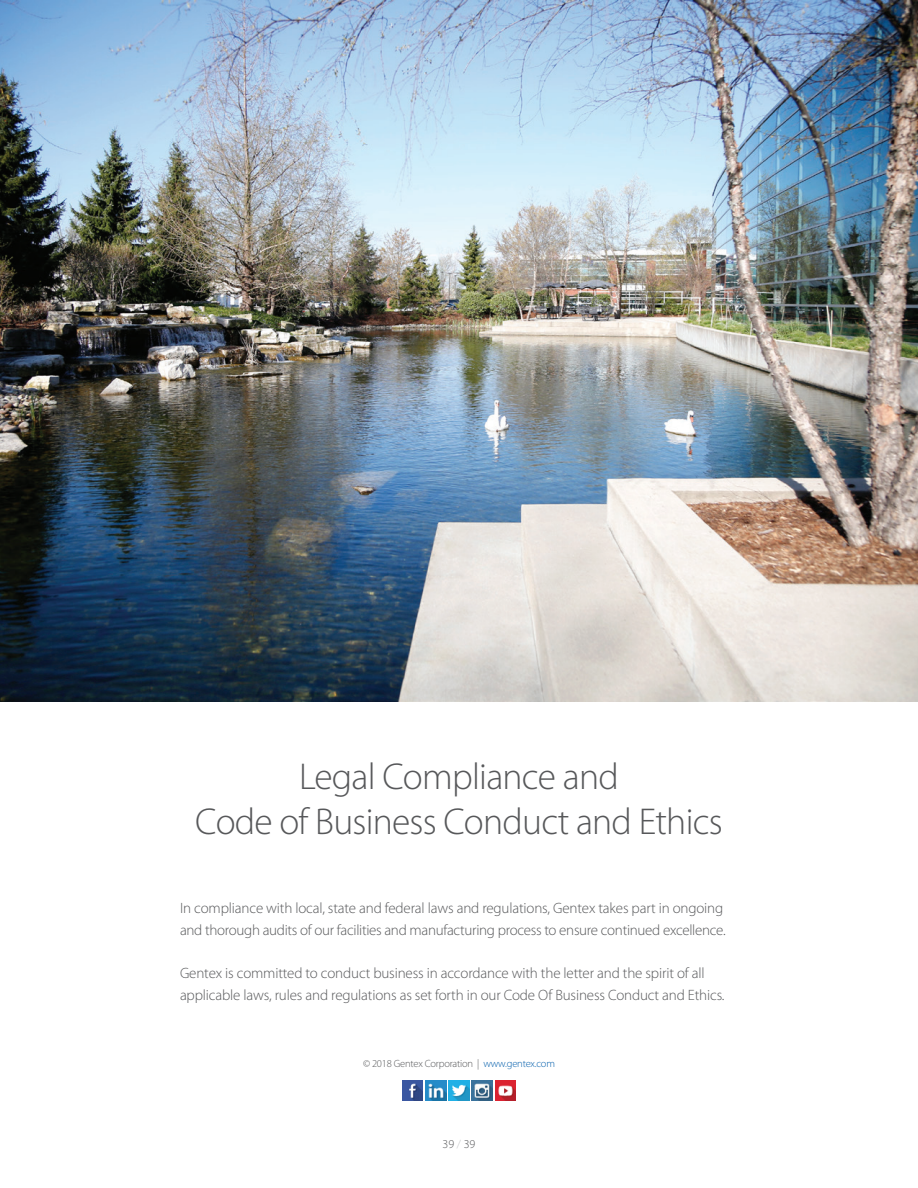
<style>
.page{position:relative;width:918px;height:1188px;background:#fff}
.page>*{position:absolute;margin:0;border:0;box-sizing:border-box;transform-origin:0 0}
.t1{font:300 37.5px/45px "Myriad Pro";letter-spacing:-.02em;color:#57585a;text-align:center}
.t2{font:300 15px/22.5px "Myriad Pro";letter-spacing:-.01em;color:#57585a}
.t3{font:300 12px "Myriad Pro";color:#57585a}
.t4{font:300 10.5px "Myriad Pro";letter-spacing:-.02em;color:#57585a}
.s1{color:#015dab}
.s2{color:#c7c8ca}
</style>
<div class="page">
<img style="left:403px;top:1081px;width:20px;height:20px">
<img style="left:472px;top:1081px;width:20px;height:20px">
<img style="left:426px;top:1081px;width:20px;height:20px">
<img style="left:449px;top:1081px;width:20px;height:20px">
<img style="left:495px;top:1081px;width:20px;height:20px">
<img style="left:0;top:0;width:918px;height:702px">
<h1 class="t1" style="left:195px;top:754px;width:529px">Legal Compliance and<br>Code of Business Conduct and Ethics</h1>
<p class="t2" style="left:180px;top:896px;width:547px">In compliance with local, state and federal laws and regulations, Gentex takes part in ongoing and thorough audits of our facilities and manufacturing process to ensure continued excellence.</p>
<p class="t2" style="left:180px;top:962px;width:546px">Gentex is committed to conduct business in accordance with the letter and the spirit of all applicable laws, rules and regulations as set forth in our Code Of Business Conduct and Ethics.</p>
<p class="t4" style="left:363px;top:1057px;width:193px">© 2018 Gentex Corporation | <span class="s1">www.gentex.com</span></p>
<p class="t3" style="left:443px;top:1136px;width:34px">39 <span class="s2">/</span> 39</p>
</div>
